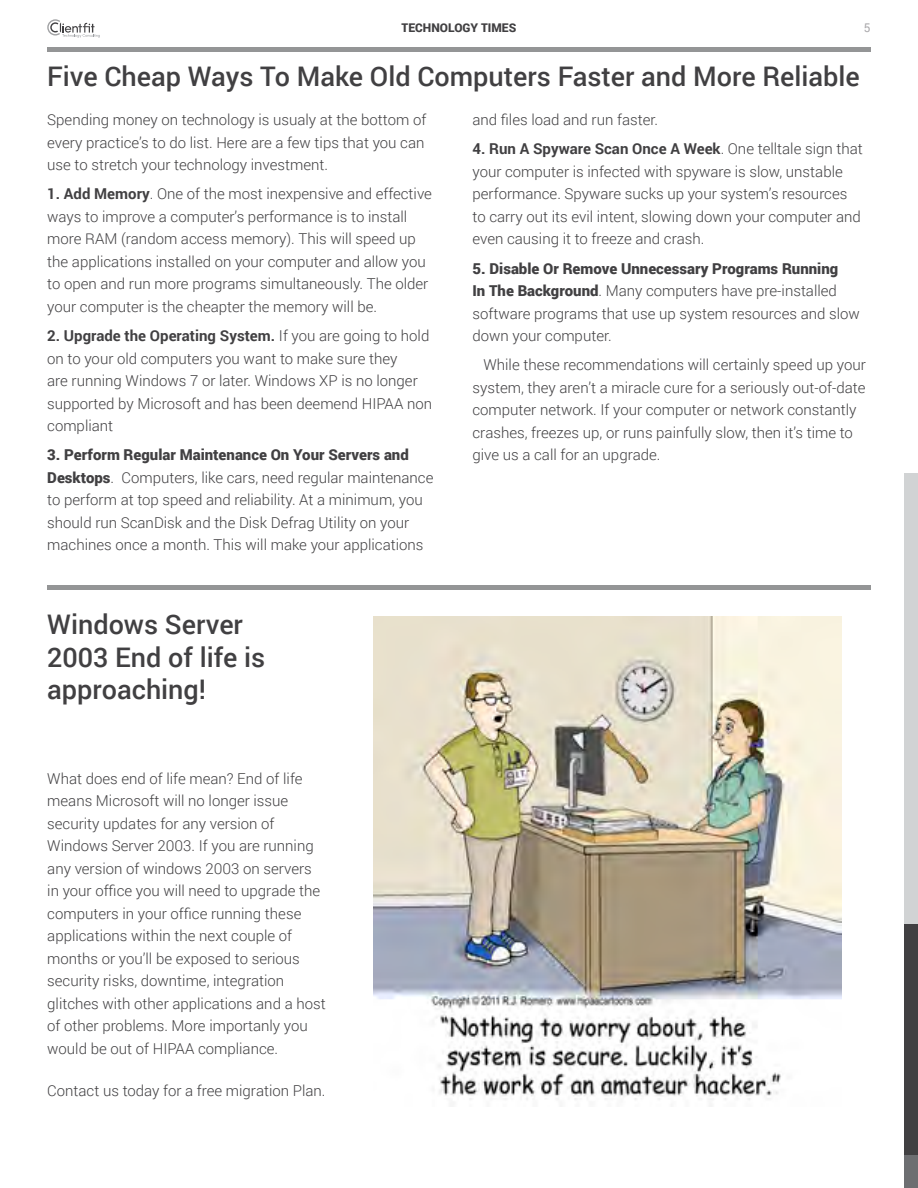
<style>
.page{position:relative;width:918px;height:1188px;background:#fff}
.page>*{position:absolute;margin:0;border:0;box-sizing:border-box;transform-origin:0 0}
.t1{font:500 27px/32.4px "Roboto";color:#414042}
.t2{font:300 15px/22.5px "Roboto";color:#414042}
.t3{font:900 12px "Roboto";color:#414042}
.t4{font:12px "Roboto";color:#aaa9ac}
.s1{font-weight:700}
.s2{font-weight:900}
</style>
<div class="page">
<div style="left:905px;top:473px;width:13px;height:715px;background:#d1d3d4"></div>
<div style="left:904px;top:924px;width:14px;height:233px;background:#414042"></div>
<div style="left:904px;top:1156px;width:14px;height:32px;background:#6d6e71"></div>
<div style="left:47px;top:47px;width:824px;height:5px;background:#949596"></div>
<div style="left:47px;top:585px;width:824px;height:5px;background:#949596"></div>
<svg style="left:47px;top:19px;width:53px;height:19px"></svg>
<img style="left:373px;top:616px;width:468px;height:491px">
<p class="t3" style="left:402px;top:19px;width:116px">TECHNOLOGY TIMES</p>
<p class="t4" style="left:864px;top:19px;width:8px">5</p>
<h1 class="t1" style="left:47px;top:59px;width:814px">Five Cheap Ways To Make Old Computers Faster and More Reliable</h1>
<p class="t2" style="left:47px;top:108px;width:381px">Spending money on technology is usualy at the bottom of every practice’s to do list. Here are a few tips that you can use to stretch your technology investment.</p>
<p class="t2" style="left:47px;top:182px;width:386px"><span class="s1">1. Add Memory</span>. One of the most inexpensive and effective ways to improve a computer’s performance is to install more RAM (random access memory). This will speed up the applications installed on your computer and allow you to open and run more programs simultaneously. The older your computer is the cheapter the memory will be.</p>
<p class="t2" style="left:47px;top:324px;width:386px"><span class="s1">2. Upgrade the Operating System.</span> If you are going to hold on to your old computers you want to make sure they<br>are running Windows 7 or later. Windows XP is no longer supported by Microsoft and has been deemend HIPAA non compliant</p>
<p class="t2" style="left:47px;top:443px;width:388px"><span class="s2">3. Perform Regular Maintenance On Your Servers and Desktops</span>. Computers, like cars, need regular maintenance to perform at top speed and reliability. At a minimum, you should run ScanDisk and the Disk Defrag Utility on your machines once a month. This will make your applications</p>
<h1 class="t1" style="left:47px;top:607px;width:219px">Windows Server<br>2003 End of life is approaching!</h1>
<p class="t2" style="left:47px;top:767px;width:280px">What does end of life mean? End of life means Microsoft will no longer issue security updates for any version of Windows Server 2003. If you are running any version of windows 2003 on servers in your office you will need to upgrade the computers in your office running these applications within the next couple of months or you’ll be exposed to serious security risks, downtime, integration glitches with other applications and a host of other problems. More importanly you would be out of HIPAA compliance.</p>
<p class="t2" style="left:47px;top:1079px;width:280px">Contact us today for a free migration Plan.</p>
<p class="t2" style="left:472px;top:108px;width:187px">and files load and run faster.</p>
<p class="t2" style="left:472px;top:137px;width:392px"><span class="s1">4. Run A Spyware Scan Once A Week</span>. One telltale sign that your computer is infected with spyware is slow, unstable performance. Spyware sucks up your system’s resources to carry out its evil intent, slowing down your computer and even causing it to freeze and crash.</p>
<p class="t2" style="left:472px;top:257px;width:389px"><span class="s2">5. Disable Or Remove Unnecessary Programs Running<br>In The Background</span>. Many computers have pre-installed software programs that use up system resources and slow down your computer.</p>
<p class="t2" style="left:472px;top:353px;width:395px;text-indent:11px">While these recommendations will certainly speed up your system, they aren’t a miracle cure for a seriously out-of-date computer network. If your computer or network constantly crashes, freezes up, or runs painfully slow, then it’s time to give us a call for an upgrade.</p>
</div>
